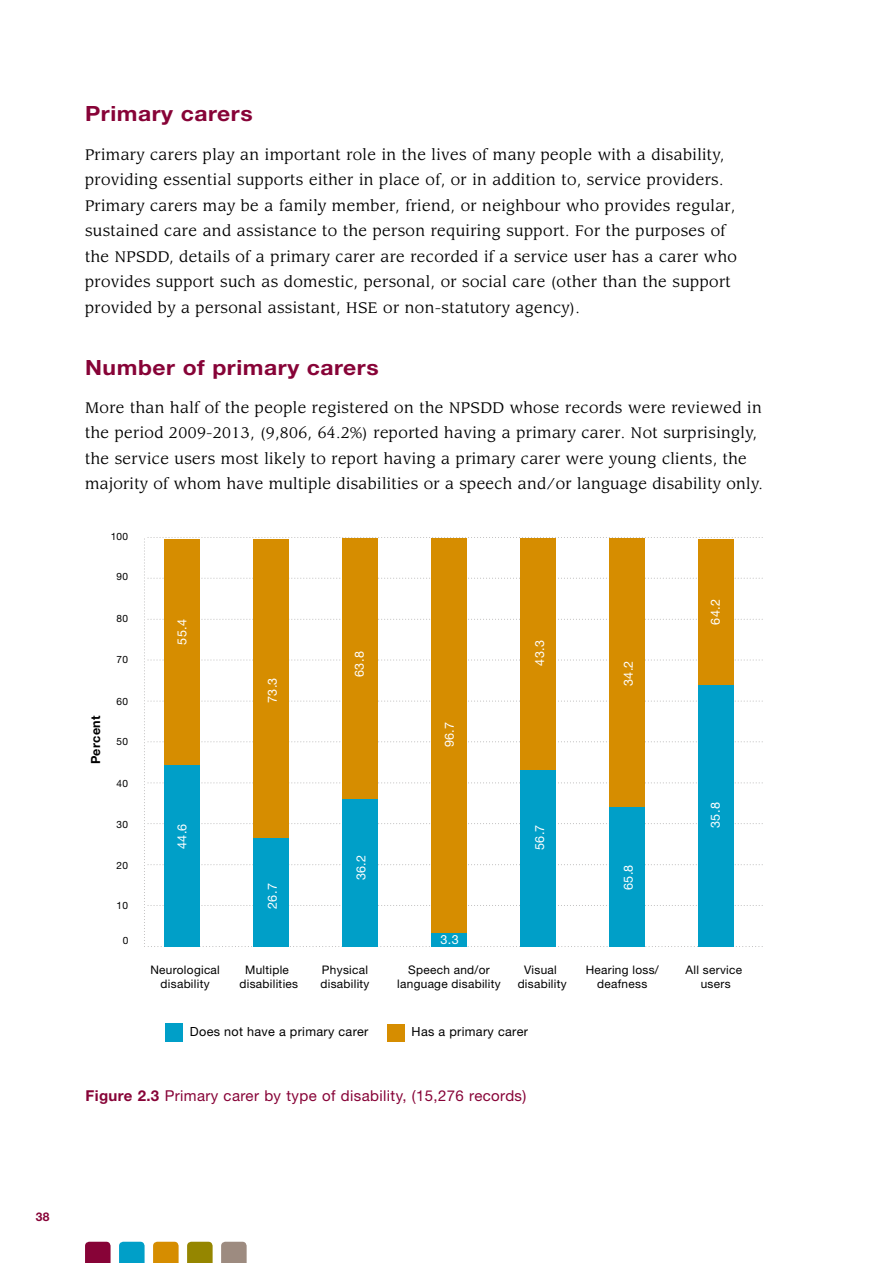
<style>
.page{position:relative;width:893px;height:1263px;background:#fff}
.page>*{position:absolute;margin:0;border:0;box-sizing:border-box;transform-origin:0 0}
.t1{font:700 21px "Helvetica Neue LT Pro";letter-spacing:.025em;color:#870337;scale:1.09 1}
.t2{font:15px/25.5px "Leawood";letter-spacing:.025em;color:#000}
.t3{font:15px "Helvetica Neue LT Pro";letter-spacing:.025em;color:#870337}
.t4{font:12.6px "Helvetica Neue LT Pro";letter-spacing:.025em;color:#fff}
.t5{font:12.6px "Helvetica Neue LT Pro";letter-spacing:.025em;color:#000}
.t6{font:700 12.6px "Helvetica Neue LT Pro";letter-spacing:.025em;color:#000}
.t7{font:700 12px "Helvetica Neue LT Pro";color:#870337}
.t8{font:11.85px/14.2px "Helvetica Neue LT Pro";letter-spacing:.025em;color:#000;text-align:center}
.t9{font:10.05px "Helvetica Neue LT Pro";letter-spacing:.025em;color:#000}
.s1{font-weight:700}
</style>
<div class="page">
<svg style="left:85px;top:1242px;width:26px;height:21px"></svg>
<svg style="left:119px;top:1242px;width:26px;height:21px"></svg>
<svg style="left:153px;top:1242px;width:26px;height:21px"></svg>
<svg style="left:187px;top:1242px;width:26px;height:21px"></svg>
<svg style="left:221px;top:1242px;width:26px;height:21px"></svg>
<svg style="left:144px;top:537px;width:618px;height:410px"></svg>
<div style="left:387px;top:1024px;width:18px;height:17px;background:#d68d00"></div>
<div style="left:165px;top:1023px;width:18px;height:18px;background:#009fc8"></div>
<div style="left:164px;top:539px;width:36px;height:226px;background:#d68d00"></div>
<div style="left:164px;top:765px;width:36px;height:181px;background:#009fc8"></div>
<div style="left:253px;top:539px;width:36px;height:299px;background:#d68d00"></div>
<div style="left:253px;top:838px;width:36px;height:108px;background:#009fc8"></div>
<div style="left:342px;top:539px;width:36px;height:260px;background:#d68d00"></div>
<div style="left:342px;top:799px;width:36px;height:147px;background:#009fc8"></div>
<div style="left:431px;top:539px;width:35px;height:394px;background:#d68d00"></div>
<div style="left:431px;top:933px;width:35px;height:13px;background:#009fc8"></div>
<div style="left:520px;top:539px;width:35px;height:231px;background:#d68d00"></div>
<div style="left:520px;top:770px;width:35px;height:176px;background:#009fc8"></div>
<div style="left:609px;top:539px;width:35px;height:268px;background:#d68d00"></div>
<div style="left:609px;top:807px;width:35px;height:139px;background:#009fc8"></div>
<div style="left:698px;top:539px;width:35px;height:146px;background:#d68d00"></div>
<div style="left:698px;top:685px;width:35px;height:261px;background:#009fc8"></div>
<h1 class="t1" style="left:85px;top:101px;width:155px">Primary carers</h1>
<p class="t2" style="left:85px;top:142px;width:653px">Primary carers play an important role in the lives of many people with a disability, providing essential supports either in place of, or in addition to, service providers.<br>Primary carers may be a family member, friend, or neighbour who provides regular, sustained care and assistance to the person requiring support. For the purposes of the NPSDD, details of a primary carer are recorded if a service user has a carer who provides support such as domestic, personal, or social care (other than the support provided by a personal assistant, HSE or non-statutory agency).</p>
<h1 class="t1" style="left:85px;top:354px;width:271px">Number of primary carers</h1>
<p class="t2" style="left:85px;top:395px;width:679px">More than half of the people registered on the NPSDD whose records were reviewed in the period 2009-2013, (9,806, 64.2%) reported having a primary carer. Not surprisingly, the service users most likely to report having a primary carer were young clients, the majority of whom have multiple disabilities or a speech and/or language disability only.</p>
<p class="t9" style="left:111px;top:530px;width:19px">100</p>
<p class="t6" style="left:88px;top:764px;width:50px;rotate:-90deg">Percent</p>
<p class="t9" style="left:117px;top:571px;width:13px">90</p>
<p class="t9" style="left:117px;top:612px;width:13px">80</p>
<p class="t9" style="left:117px;top:653px;width:13px">70</p>
<p class="t9" style="left:117px;top:695px;width:13px">60</p>
<p class="t9" style="left:117px;top:735px;width:13px">50</p>
<p class="t9" style="left:117px;top:777px;width:13px">40</p>
<p class="t9" style="left:117px;top:818px;width:13px">30</p>
<p class="t9" style="left:117px;top:859px;width:13px">20</p>
<p class="t9" style="left:117px;top:899px;width:13px">10</p>
<p class="t9" style="left:123px;top:934px;width:7px">0</p>
<p class="t4" style="left:174px;top:644px;width:27px;rotate:-90deg">55.4</p>
<p class="t4" style="left:174px;top:849px;width:27px;rotate:-90deg">44.6</p>
<p class="t4" style="left:264px;top:703px;width:27px;rotate:-90deg">73.3</p>
<p class="t4" style="left:264px;top:909px;width:27px;rotate:-90deg">26.7</p>
<p class="t4" style="left:352px;top:677px;width:27px;rotate:-90deg">63.8</p>
<p class="t4" style="left:353px;top:880px;width:27px;rotate:-90deg">36.2</p>
<p class="t4" style="left:442px;top:747px;width:27px;rotate:-90deg">96.7</p>
<p class="t4" style="left:441px;top:932px;width:20px">3.3</p>
<p class="t4" style="left:532px;top:665px;width:27px;rotate:-90deg">43.3</p>
<p class="t4" style="left:532px;top:850px;width:27px;rotate:-90deg">56.7</p>
<p class="t4" style="left:620px;top:686px;width:27px;rotate:-90deg">34.2</p>
<p class="t4" style="left:620px;top:890px;width:27px;rotate:-90deg">65.8</p>
<p class="t4" style="left:707px;top:624px;width:27px;rotate:-90deg">64.2</p>
<p class="t4" style="left:707px;top:828px;width:27px;rotate:-90deg">35.8</p>
<p class="t8" style="left:150px;top:962px;width:71px">Neurological disability</p>
<p class="t8" style="left:239px;top:962px;width:60px">Multiple disabilities</p>
<p class="t8" style="left:320px;top:962px;width:51px;text-align:left">Physical disability</p>
<p class="t8" style="left:397px;top:962px;width:105px">Speech and/or language disability</p>
<p class="t8" style="left:518px;top:962px;width:51px">Visual disability</p>
<p class="t8" style="left:586px;top:962px;width:75px">Hearing loss/ deafness</p>
<p class="t8" style="left:686px;top:962px;width:58px">All service users</p>
<p class="t5" style="left:190px;top:1024px;width:180px">Does not have a primary carer</p>
<p class="t5" style="left:412px;top:1024px;width:118px">Has a primary carer</p>
<p class="t3" style="left:86px;top:1086px;width:442px"><span class="s1">Figure 2.3</span> Primary carer by type of disability, (15,276 records)</p>
<p class="t7" style="left:36px;top:1209px;width:15px">38</p>
</div>
